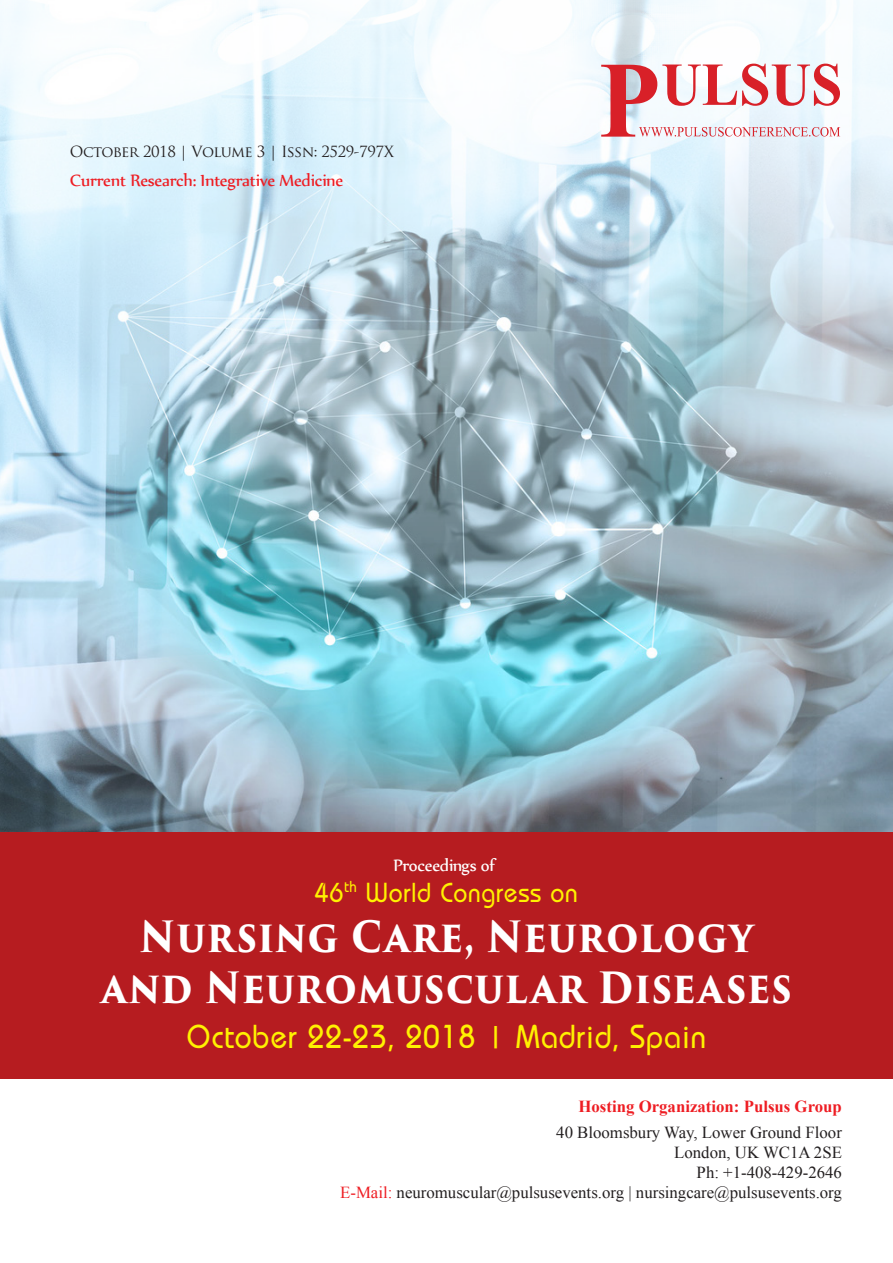
<style>
.page{position:relative;width:893px;height:1263px;background:#fff}
.page>*{position:absolute;margin:0;border:0;box-sizing:border-box;transform-origin:0 0}
.t1{font:700 42px/51px "Trajan Pro 3";letter-spacing:.02em;color:#fff;text-align:center;scale:.9 1}
.t2{font:34.5px "Opal";letter-spacing:.02em;color:#fff101;scale:.9 1}
.t3{font:28.5px "Opal";letter-spacing:.02em;color:#fff101;scale:.9 1}
.t4{font:19.8px "Nyala";letter-spacing:-.01em;color:#ee1d23}
.t5{font:19.8px "Nyala";letter-spacing:-.01em;color:#fff}
.t6{font:16.8px "Times New Roman";color:#231f20}
.t7{font:700 16.8px "Times New Roman";color:#ee1d23}
.t8{font:15px "Trajan Pro";letter-spacing:-.03em;color:#231f20}
.s1{color:#ee1d23}
</style>
<div class="page">
<img style="left:0;top:0;width:893px;height:832px">
<div style="left:0;top:832px;width:893px;height:247px;background:#b61c20"></div>
<svg style="left:601px;top:64px;width:239px;height:73px"></svg>
<p class="t8" style="left:70px;top:142px;width:326px">October 2018 | Volume 3 | Issn: 2529-797X</p>
<p class="t4" style="left:70px;top:169px;width:275px">Current Research: Integrative Medicine</p>
<p class="t5" style="left:393px;top:854px;width:103px">Proceedings of</p>
<p class="t3" style="left:315px;top:875px;width:294px">46<sup>th</sup> World Congress on</p>
<p class="t1" style="left:101px;top:913px;width:769px">Nursing Care, Neurology and Neuromuscular Diseases</p>
<p class="t2" style="left:187px;top:1016px;width:579px">October 22-23, 2018 | Madrid, Spain</p>
<p class="t7" style="left:578px;top:1095px;width:265px">Hosting Organization: Pulsus Group</p>
<p class="t6" style="left:556px;top:1121px;width:287px">40 Bloomsbury Way, Lower Ground Floor</p>
<p class="t6" style="left:674px;top:1141px;width:169px">London, UK WC1A 2SE</p>
<p class="t6" style="left:697px;top:1161px;width:147px">Ph: +1-408-429-2646</p>
<p class="t6" style="left:340px;top:1181px;width:503px"><span class="s1">E-Mail:</span> neuromuscular@pulsusevents.org | nursingcare@pulsusevents.org</p>
</div>
